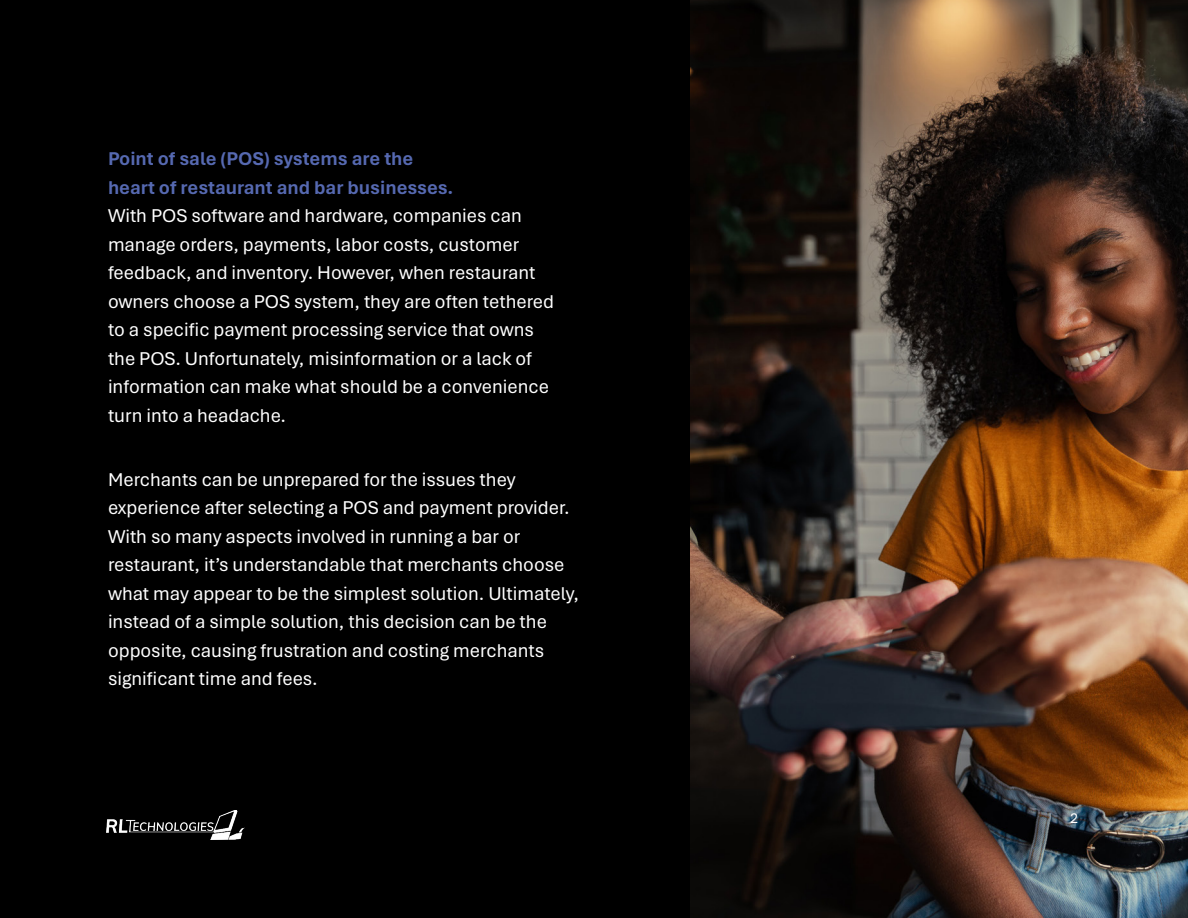
<style>
.page{position:relative;width:1188px;height:918px;background:#000}
.page>*{position:absolute;margin:0;border:0;box-sizing:border-box;transform-origin:0 0}
.t1{font:19.5px/28.5px "Aptos";color:#fff}
.t2{font:700 19.5px/28.5px "Aptos";color:#5669b1}
.t3{font:15px "Aptos";color:#fff}
</style>
<div class="page">
<img style="left:690px;top:0;width:498px;height:918px">
<img style="left:106px;top:810px;width:139px;height:29px">
<p class="t2" style="left:108px;top:144px;width:347px">Point of sale (POS) systems are the heart of restaurant and bar businesses.</p>
<p class="t1" style="left:108px;top:201px;width:448px">With POS software and hardware, companies can manage orders, payments, labor costs, customer feedback, and inventory. However, when restaurant owners choose a POS system, they are often tethered to a specific payment processing service that owns the POS. Unfortunately, misinformation or a lack of information can make what should be a convenience turn into a headache.</p>
<p class="t1" style="left:108px;top:464px;width:472px">Merchants can be unprepared for the issues they experience after selecting a POS and payment provider.<br>With so many aspects involved in running a bar or restaurant, it’s understandable that merchants choose what may appear to be the simplest solution. Ultimately, instead of a simple solution, this decision can be the opposite, causing frustration and costing merchants significant time and fees.</p>
<p class="t3" style="left:1070px;top:807px;width:9px">2</p>
</div>
